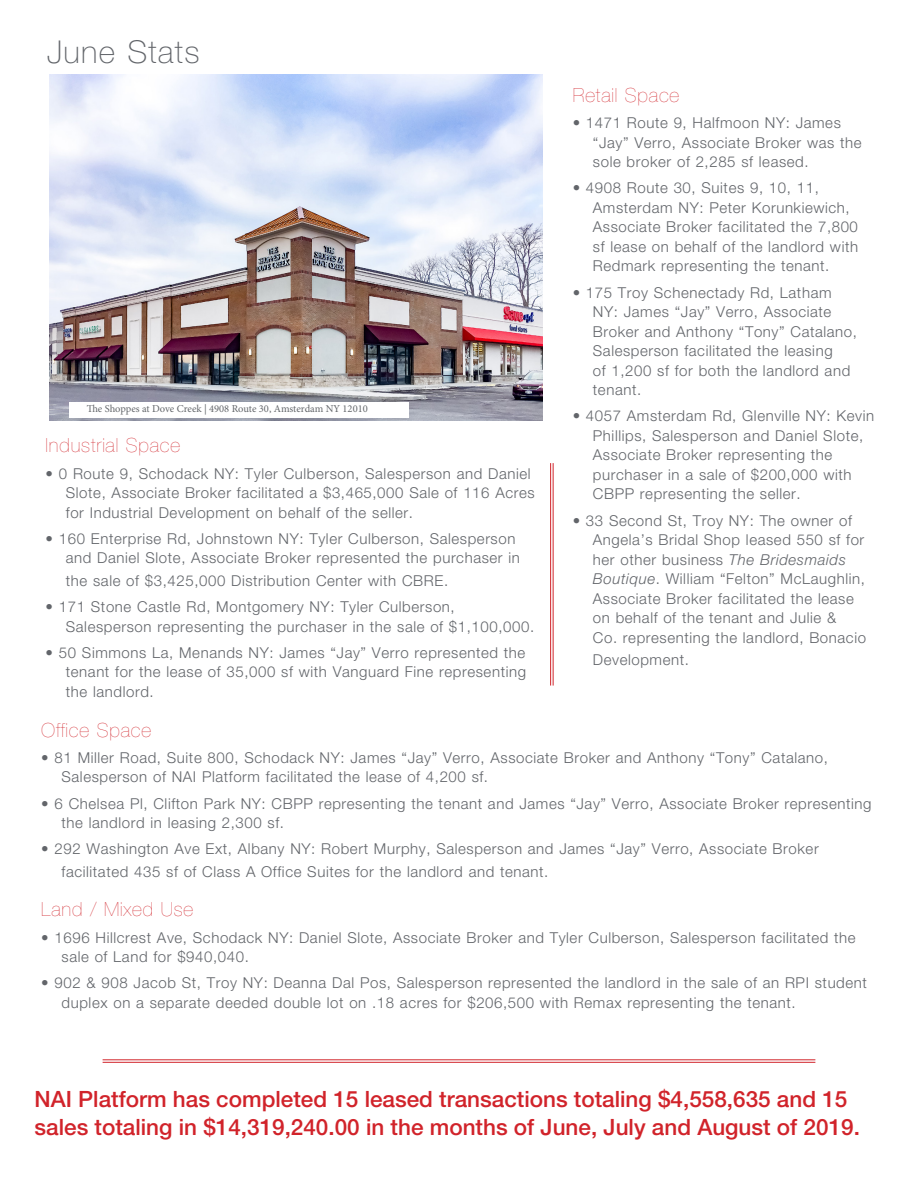
<style>
.page{position:relative;width:918px;height:1188px;background:#fff}
.page>*{position:absolute;margin:0;border:0;box-sizing:border-box;transform-origin:0 0}
.Subhead{font:100 31.5px "Helvetica Neue LT Std";letter-spacing:.04em;color:#62656a}
.t1{font:500 22.5px/28.5px "Helvetica Neue LT Std";color:#d1232a}
.Subhead-2{font:200 19.5px "Helvetica Neue LT Std";letter-spacing:.04em;color:#d1232a}
.Subhead-3{font:300 15px/19.5px "Helvetica Neue LT Std";letter-spacing:.04em;color:#62656a}
.t2{font:10.5px "Minion Pro";letter-spacing:-.005em;color:#63666a}
.s1{font-style:italic}
</style>
<div class="page">
<hr style="left:103px;top:1062px;width:712px;height:1px;background:#d1232a">
<hr style="left:103px;top:1060px;width:712px;height:1px;background:#d1232a">
<img style="left:50px;top:74px;width:492px;height:346px">
<div style="left:69px;top:402px;width:340px;height:15px;background:#fff"></div>
<hr style="left:553px;top:463px;width:1px;height:223px;background:#d1232a">
<hr style="left:550px;top:463px;width:1px;height:223px;background:#d1232a">
<p class="Subhead" style="left:47px;top:33px;width:154px">June Stats</p>
<p class="Subhead-2" style="left:573px;top:84px;width:108px">Retail Space</p>
<p class="Subhead-3" style="left:593px;top:113px;width:270px;text-indent:-20px">• 1471 Route 9, Halfmoon NY: James “Jay” Verro, Associate Broker was the sole broker of 2,285 sf leased.</p>
<p class="Subhead-3" style="left:593px;top:178px;width:267px;text-indent:-20px">• 4908 Route 30, Suites 9, 10, 11, Amsterdam NY: Peter Korunkiewich, Associate Broker facilitated the 7,800 sf lease on behalf of the landlord with Redmark representing the tenant.</p>
<p class="Subhead-3" style="left:593px;top:282px;width:266px;text-indent:-20px">• 175 Troy Schenectady Rd, Latham<br>NY: James “Jay” Verro, Associate<br>Broker and Anthony “Tony” Catalano,<br>Salesperson facilitated the leasing<br>of 1,200 sf for both the landlord and tenant.</p>
<p class="Subhead-3" style="left:593px;top:406px;width:283px;text-indent:-20px">• 4057 Amsterdam Rd, Glenville NY: Kevin Phillips, Salesperson and Daniel Slote, Associate Broker representing the purchaser in a sale of $200,000 with CBPP representing the seller.</p>
<p class="Subhead-3" style="left:593px;top:510px;width:275px;text-indent:-20px">• 33 Second St, Troy NY: The owner of Angela’s Bridal Shop leased 550 sf for her other business <span class="s1">The Bridesmaids Boutique</span>. William “Felton” McLaughlin, Associate Broker facilitated the lease on behalf of the tenant and Julie &amp;<br>Co. representing the landlord, Bonacio</p>
<p class="Subhead-3" style="left:593px;top:650px;width:98px">Development.</p>
<p class="t2" style="left:87px;top:401px;width:283px">The Shoppes at Dove Creek | 4908 Route 30, Amsterdam NY 12010</p>
<p class="Subhead-2" style="left:46px;top:434px;width:136px">Industrial Space</p>
<p class="Subhead-3" style="left:66px;top:463px;width:470px;text-indent:-20px">• 0 Route 9, Schodack NY: Tyler Culberson, Salesperson and Daniel<br>Slote, Associate Broker facilitated a $3,465,000 Sale of 116 Acres for Industrial Development on behalf of the seller.</p>
<p class="Subhead-3" style="left:46px;top:529px;width:476px;text-align:right">• 160 Enterprise Rd, Johnstown NY: Tyler Culberson, Salesperson and Daniel Slote, Associate Broker represented the purchaser in</p>
<p class="Subhead-3" style="left:66px;top:571px;width:384px">the sale of $3,425,000 Distribution Center with CBRE.</p>
<p class="Subhead-3" style="left:66px;top:597px;width:470px;text-indent:-20px">• 171 Stone Castle Rd, Montgomery NY: Tyler Culberson,<br>Salesperson representing the purchaser in the sale of $1,100,000.</p>
<p class="Subhead-3" style="left:66px;top:643px;width:462px;text-align:justify;text-indent:-20px">• 50 Simmons La, Menands NY: James “Jay” Verro represented the tenant for the lease of 35,000 sf with Vanguard Fine representing the landlord.</p>
<p class="Subhead-2" style="left:41px;top:719px;width:111px">Office Space</p>
<p class="Subhead-3" style="left:62px;top:748px;width:768px;text-indent:-20px">• 81 Miller Road, Suite 800, Schodack NY: James “Jay” Verro, Associate Broker and Anthony “Tony” Catalano,<br>Salesperson of NAI Platform facilitated the lease of 4,200 sf.</p>
<p class="Subhead-3" style="left:62px;top:793px;width:811px;text-indent:-20px">• 6 Chelsea Pl, Clifton Park NY: CBPP representing the tenant and James “Jay” Verro, Associate Broker representing the landlord in leasing 2,300 sf.</p>
<p class="Subhead-3" style="left:62px;top:838px;width:759px;line-height:22.5px;text-indent:-20px">• 292 Washington Ave Ext, Albany NY: Robert Murphy, Salesperson and James “Jay” Verro, Associate Broker facilitated 435 sf of Class A Office Suites for the landlord and tenant.</p>
<p class="Subhead-2" style="left:41px;top:898px;width:154px">Land / Mixed Use</p>
<p class="Subhead-3" style="left:62px;top:927px;width:796px;text-indent:-20px">• 1696 Hillcrest Ave, Schodack NY: Daniel Slote, Associate Broker and Tyler Culberson, Salesperson facilitated the sale of Land for $940,040.</p>
<p class="Subhead-3" style="left:62px;top:973px;width:807px;text-indent:-20px">• 902 &amp; 908 Jacob St, Troy NY: Deanna Dal Pos, Salesperson represented the landlord in the sale of an RPI student duplex on a separate deeded double lot on .18 acres for $206,500 with Remax representing the tenant.</p>
<p class="t1" style="left:35px;top:1084px;width:827px">NAI Platform has completed 15 leased transactions totaling $4,558,635 and 15 sales totaling in $14,319,240.00 in the months of June, July and August of 2019.</p>
</div>
